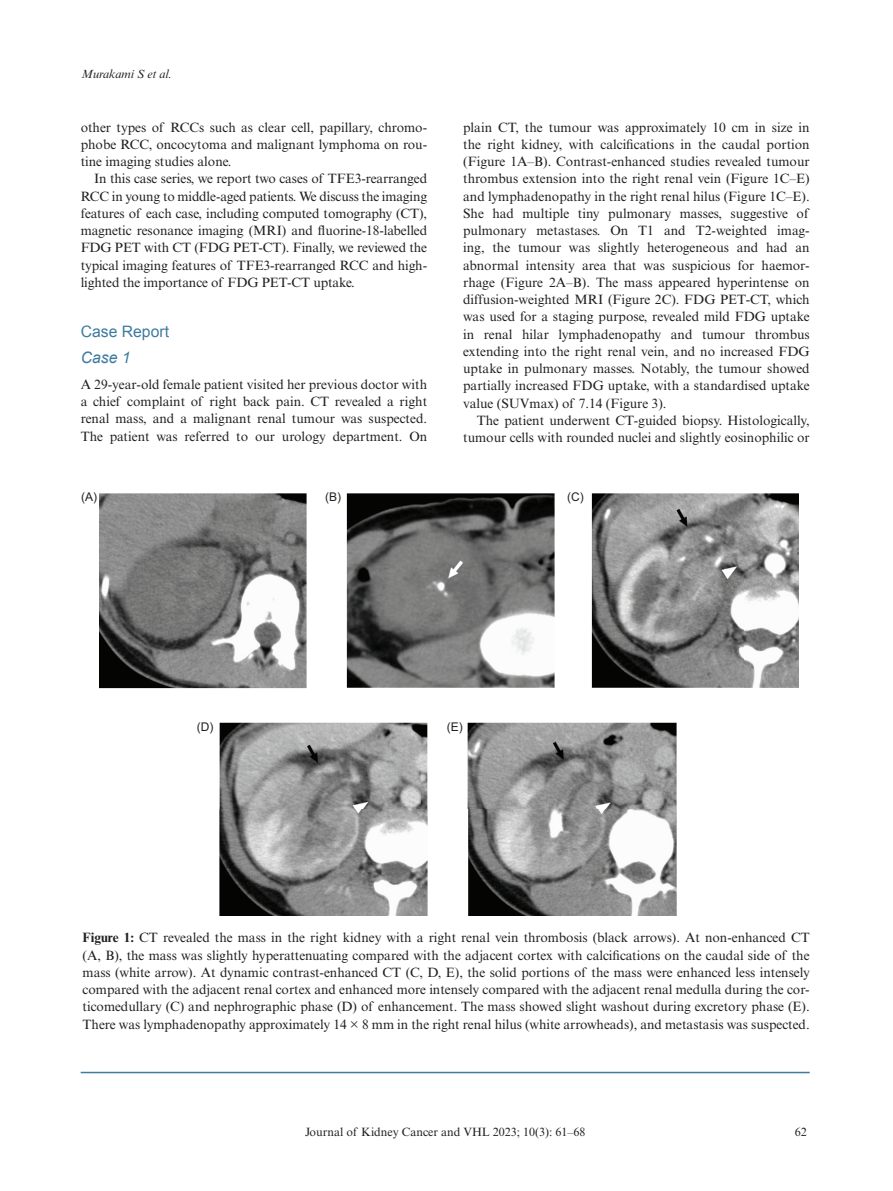
<style>
.page{position:relative;width:893px;height:1191px;background:#fff}
.page>*{position:absolute;margin:0;border:0;box-sizing:border-box;transform-origin:0 0}
.t1{font:15.75px "Arial";color:#3f7ba0}
.t2{font:italic 15.75px "Arial";color:#3f7ba0}
.TX{font:13.5px/17.2px "Times New Roman MT Std";color:#231f20;text-align:justify}
.FGC{font:13.5px/17.2px "Times New Roman MT Std";color:#231f20;text-align:justify}
.TXI{font:13.5px/17.2px "Times New Roman MT Std";color:#231f20;text-align:justify}
.t3{font:12px "Times New Roman MT Std";color:#231f20}
.t4{font:12px "Arial";color:#231f20}
.t5{font:italic 12px "Times New Roman MT Std";color:#231f20}
.s1{font-weight:700}
</style>
<div class="page">
<hr style="left:81px;top:1071px;width:729px;height:2px;background:#3f7ba0">
<img style="left:99px;top:494px;width:699px;height:421px">
<p class="t5" style="left:81px;top:67px;width:93px">Murakami S et al.</p>
<p class="TXI" style="left:81px;top:118px;width:348px">other types of RCCs such as clear cell, papillary, chromo&shy;phobe RCC, oncocytoma and malignant lymphoma on rou&shy;tine imaging studies alone.</p>
<p class="TXI" style="left:81px;top:170px;width:348px;text-indent:14px">In this case series, we report two cases of TFE3-rearranged RCC in young to middle-aged patients. We discuss the imaging features of each case, including computed tomography (CT), magnetic resonance imaging (MRI) and fluorine-18-labelled FDG PET with CT (FDG PET-CT). Finally, we reviewed the typical imaging features of TFE3-rearranged RCC and high&shy;lighted the importance of FDG PET-CT uptake.</p>
<h1 class="t1" style="left:81px;top:321px;width:90px">Case Report</h1>
<h2 class="t2" style="left:81px;top:347px;width:51px">Case 1</h2>
<p class="TX" style="left:81px;top:376px;width:348px">A 29-year-old female patient visited her previous doctor with a chief complaint of right back pain. CT revealed a right renal mass, and a malignant renal tumour was suspected.<br>The patient was referred to our urology department. On</p>
<p class="t4" style="left:81px;top:488px;width:17px">(A)</p>
<p class="t4" style="left:325px;top:488px;width:17px">(B)</p>
<p class="TX" style="left:463px;top:118px;width:348px">plain CT, the tumour was approximately 10 cm in size in the right kidney, with calcifications in the caudal portion (Figure 1A–B). Contrast-enhanced studies revealed tumour thrombus extension into the right renal vein (Figure 1C–E) and lymphadenopathy in the right renal hilus (Figure 1C–E).<br>She had multiple tiny pulmonary masses, suggestive of pulmonary metastases. On T1 and T2-weighted imag&shy;ing, the tumour was slightly heterogeneous and had an abnormal intensity area that was suspicious for haemor&shy;rhage (Figure 2A–B). The mass appeared hyperintense on diffusion-weighted MRI (Figure 2C). FDG PET-CT, which was used for a staging purpose, revealed mild FDG uptake in renal hilar lymphadenopathy and tumour thrombus extending into the right renal vein, and no increased FDG uptake in pulmonary masses. Notably, the tumour showed partially increased FDG uptake, with a standardised uptake value (SUVmax) of 7.14 (Figure 3).</p>
<p class="TXI" style="left:463px;top:412px;width:348px;text-align:right">The patient underwent CT-guided biopsy. Histologically, tumour cells with rounded nuclei and slightly eosinophilic or</p>
<p class="t4" style="left:567px;top:488px;width:18px">(C)</p>
<p class="t4" style="left:197px;top:718px;width:18px">(D)</p>
<p class="t4" style="left:447px;top:718px;width:17px">(E)</p>
<p class="FGC" style="left:83px;top:929px;width:729px"><span class="s1">Figure 1:</span> CT revealed the mass in the right kidney with a right renal vein thrombosis (black arrows). At non-enhanced CT (A, B), the mass was slightly hyperattenuating compared with the adjacent cortex with calcifications on the caudal side of the mass (white arrow). At dynamic contrast-enhanced CT (C, D, E), the solid portions of the mass were enhanced less intensely compared with the adjacent renal cortex and enhanced more intensely compared with the adjacent renal medulla during the cor&shy;ticomedullary (C) and nephrographic phase (D) of enhancement. The mass showed slight washout during excretory phase (E).<br>There was lymphadenopathy approximately 14 × 8 mm in the right renal hilus (white arrowheads), and metastasis was suspected.</p>
<p class="t3" style="left:305px;top:1124px;width:282px">Journal of Kidney Cancer and VHL 2023; 10(3): 61–68</p>
<p class="t3" style="left:795px;top:1124px;width:13px">62</p>
</div>
